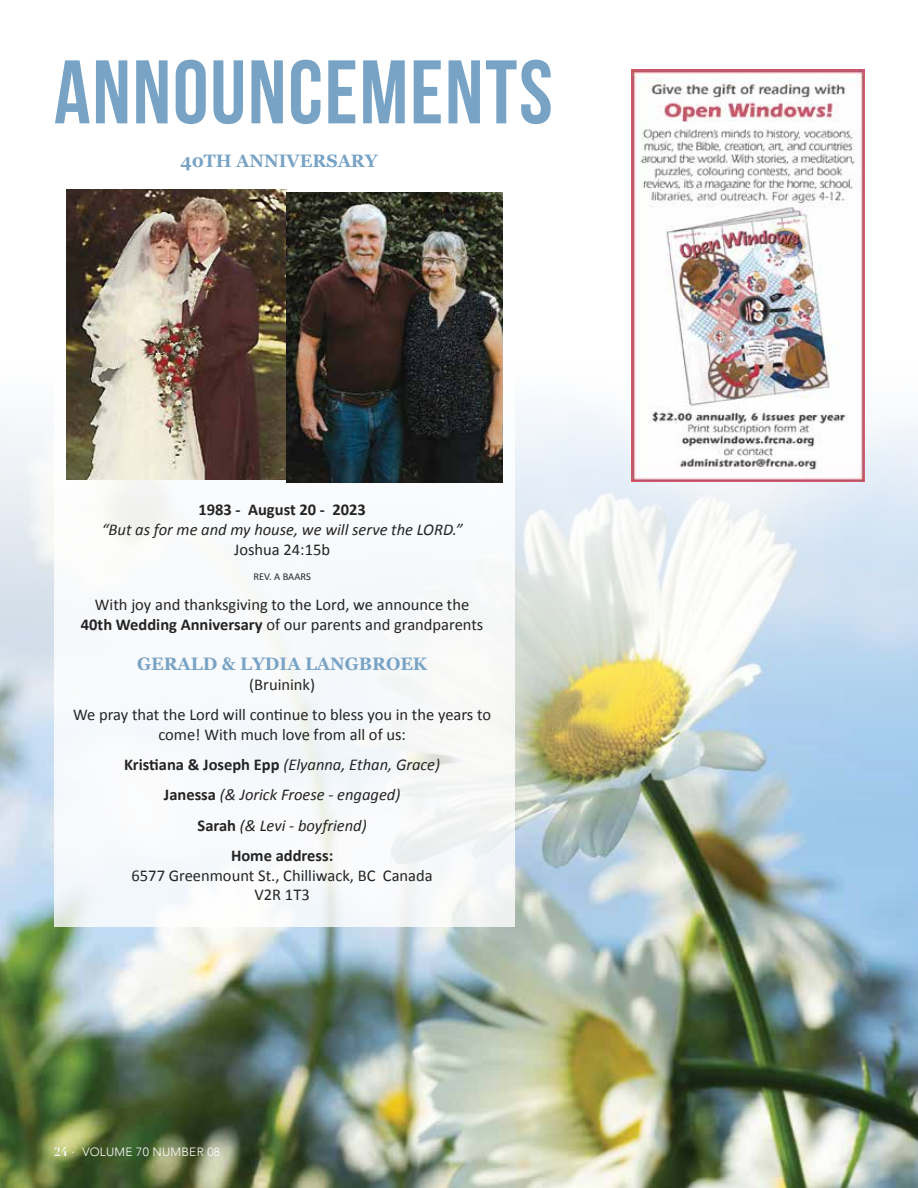
<style>
.page{position:relative;width:918px;height:1188px;background:#fff}
.page>*{position:absolute;margin:0;border:0;box-sizing:border-box;transform-origin:0 0}
.t1{font:90px "Bebas Neue";letter-spacing:.02em;color:#78a3c5}
.t2{font:700 18px "Georgia";color:#78a3c5}
.t3{font:16.5px/19.8px "Calibri";color:#242424;text-align:center}
.t4{font:italic 16.5px/30.3px "Calibri";color:#242424;text-align:center}
.t5{font:700 16.5px "Calibri";color:#242424}
.t6{font:300 12px "Avenir";letter-spacing:.02em;color:#fff}
.t7{font:10.5px "Calibri";color:#242424}
.s1{font-weight:700}
.s2{font-style:normal}
.s3{font-weight:700;font-style:normal}
.s4{font-family:"Didot";font-weight:700}
</style>
<div class="page">
<img style="left:0;top:825px;width:918px;height:363px">
<svg style="left:0;top:362px;width:918px;height:463px"></svg>
<div style="left:54px;top:138px;width:460px;height:789px;background:#f8f9fb"></div>
<img style="left:66px;top:190px;width:221px;height:290px">
<img style="left:287px;top:192px;width:215px;height:290px">
<img style="left:632px;top:70px;width:233px;height:412px">
<h1 class="t1" style="left:54px;top:43px;width:500px">ANNOUNCEMENTS</h1>
<p class="t2" style="left:180px;top:151px;width:199px">40TH ANNIVERSARY</p>
<p class="t5" style="left:198px;top:500px;width:169px">1983 - August 20 - 2023</p>
<p class="t4" style="left:102px;top:514px;width:362px">“But as for me and my house, we will serve the LORD.”</p>
<p class="t3" style="left:234px;top:539px;width:97px">Joshua 24:15b</p>
<p class="t7" style="left:254px;top:570px;width:59px">REV. A BAARS</p>
<p class="t3" style="left:81px;top:594px;width:404px">With joy and thanksgiving to the Lord, we announce the<br><span class="s1">40th Wedding Anniversary</span> of our parents and grandparents</p>
<p class="t2" style="left:137px;top:653px;width:292px">GERALD &amp; LYDIA LANGBROEK</p>
<p class="t3" style="left:73px;top:668px;width:420px;line-height:30.3px">(Bruinink)<br>We pray that the Lord will continue to bless you in the years to</p>
<p class="t4" style="left:124px;top:718px;width:318px"><span class="s2">come! With much love from all of us:<br></span><span class="s3">Kristiana &amp; Joseph Epp</span> (Elyanna, Ethan, Grace)<br><span class="s3">Janessa</span> (&amp; Jorick Froese - engaged)<br><span class="s3">Sarah</span> (&amp; Levi - boyfriend)<br><span class="s3">Home address:</span></p>
<p class="t3" style="left:132px;top:864px;width:303px">6577 Greenmount St., Chilliwack, BC Canada<br>V2R 1T3</p>
<p class="t6" style="left:54px;top:1145px;width:168px"><span class="s4">24</span> · VOLUME 70 NUMBER 08</p>
</div>
